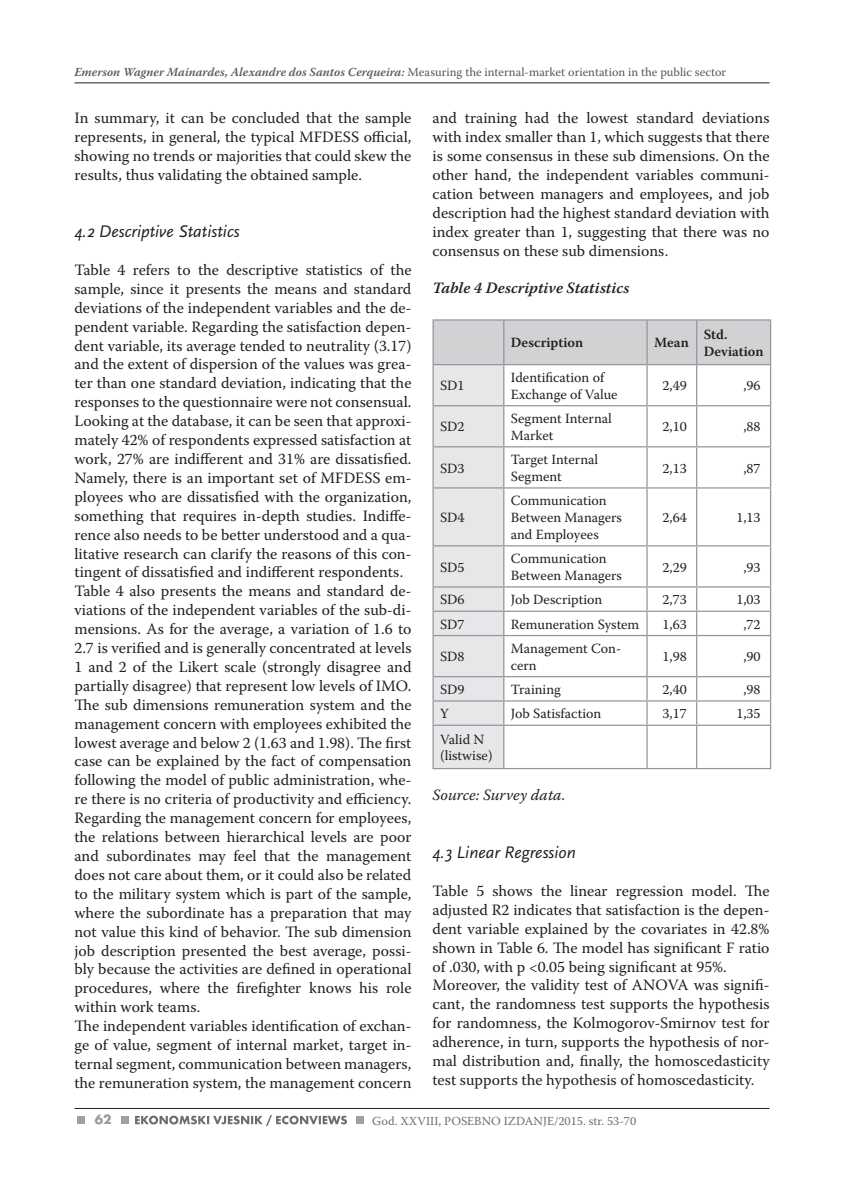
<style>
.page{position:relative;width:844px;height:1191px;background:#fff}
.page>*{position:absolute;margin:0;border:0;box-sizing:border-box;transform-origin:0 0}
.t1{font:italic 17.5px "Scala Sans Pro";color:#231f20}
.t2{font:15.75px/18.9px "Warnock Pro";color:#231f20;text-align:justify}
.t3{font:italic 600 15.75px "Warnock Pro";color:#231f20}
.t4{font:italic 15.75px "Warnock Pro";color:#231f20}
.t5{font:14px/16.8px "Warnock Pro";color:#231f20}
.t6{font:600 14px/16.8px "Warnock Pro";color:#231f20}
.t7{font:700 14px "Futura TOT";color:#97999c}
.t8{font:12.25px "Warnock Pro";color:#57585a}
.t9{font:12.25px "Warnock Pro";color:#6c6d70}
.s1{font-weight:600;font-style:italic}
</style>
<div class="page">
<hr style="left:74px;top:83px;width:695px;height:1px;background:#231f20">
<hr style="left:74px;top:1108px;width:695px;height:1px;background:#231f20">
<div style="left:121px;top:1115px;width:7px;height:8px;background:#9d9fa2"></div>
<div style="left:356px;top:1115px;width:8px;height:8px;background:#9d9fa2"></div>
<div style="left:77px;top:1115px;width:8px;height:8px;background:#9d9fa2"></div>
<svg style="left:135px;top:1115px;width:212px;height:11px"></svg>
<hr style="left:432px;top:319px;width:71px;height:1px;background:#939598">
<hr style="left:503px;top:319px;width:144px;height:1px;background:#939598">
<hr style="left:647px;top:319px;width:49px;height:1px;background:#939598">
<hr style="left:696px;top:319px;width:75px;height:1px;background:#939598">
<hr style="left:769px;top:320px;width:2px;height:44px;background:#939598">
<hr style="left:696px;top:364px;width:75px;height:1px;background:#939598">
<hr style="left:769px;top:365px;width:2px;height:40px;background:#939598">
<hr style="left:696px;top:405px;width:75px;height:1px;background:#939598">
<hr style="left:769px;top:406px;width:2px;height:40px;background:#939598">
<hr style="left:696px;top:446px;width:75px;height:1px;background:#939598">
<hr style="left:769px;top:447px;width:2px;height:40px;background:#939598">
<hr style="left:696px;top:487px;width:75px;height:1px;background:#939598">
<hr style="left:769px;top:488px;width:2px;height:57px;background:#939598">
<hr style="left:696px;top:545px;width:75px;height:1px;background:#939598">
<hr style="left:769px;top:546px;width:2px;height:40px;background:#939598">
<hr style="left:696px;top:586px;width:75px;height:1px;background:#939598">
<hr style="left:769px;top:587px;width:2px;height:23px;background:#939598">
<hr style="left:696px;top:610px;width:75px;height:2px;background:#939598">
<hr style="left:769px;top:612px;width:2px;height:23px;background:#939598">
<hr style="left:696px;top:635px;width:75px;height:1px;background:#939598">
<hr style="left:769px;top:636px;width:2px;height:40px;background:#939598">
<hr style="left:696px;top:676px;width:75px;height:1px;background:#939598">
<hr style="left:769px;top:677px;width:2px;height:23px;background:#939598">
<hr style="left:696px;top:700px;width:75px;height:1px;background:#939598">
<svg style="left:432px;top:320px;width:338px;height:448px"></svg>
<hr style="left:769px;top:701px;width:2px;height:23px;background:#939598">
<hr style="left:432px;top:724px;width:71px;height:2px;background:#939598">
<hr style="left:432px;top:726px;width:1px;height:42px;background:#939598">
<hr style="left:503px;top:724px;width:144px;height:2px;background:#939598">
<hr style="left:503px;top:726px;width:1px;height:42px;background:#939598">
<hr style="left:647px;top:724px;width:49px;height:2px;background:#939598">
<hr style="left:646px;top:726px;width:1px;height:42px;background:#939598">
<hr style="left:696px;top:724px;width:75px;height:2px;background:#939598">
<hr style="left:696px;top:726px;width:1px;height:42px;background:#939598">
<hr style="left:769px;top:726px;width:2px;height:42px;background:#939598">
<hr style="left:432px;top:768px;width:71px;height:1px;background:#939598">
<hr style="left:503px;top:768px;width:144px;height:1px;background:#939598">
<hr style="left:647px;top:768px;width:49px;height:1px;background:#939598">
<hr style="left:696px;top:768px;width:75px;height:1px;background:#939598">
<p class="t8" style="left:74px;top:64px;width:653px"><span class="s1">Emerson Wagner Mainardes, Alexandre dos Santos Cerqueira:</span> Measuring the internal-market orientation in the public sector</p>
<p class="t2" style="left:74px;top:108px;width:338px">In summary, it can be concluded that the sample represents, in general, the typical MFDESS official, showing no trends or majorities that could skew the results, thus validating the obtained sample.</p>
<p class="t1" style="left:74px;top:221px;width:167px">4.2 Descriptive Statistics</p>
<p class="t2" style="left:74px;top:260px;width:338px;text-align:left">Table 4 refers to the descriptive statistics of the sample, since it presents the means and standard deviations of the independent variables and the de&shy;pendent variable. Regarding the satisfaction depen&shy;dent variable, its average tended to neutrality (3.17) and the extent of dispersion of the values was grea&shy;ter than one standard deviation, indicating that the responses to the questionnaire were not consensual.<br>Looking at the database, it can be seen that approxi&shy;mately 42% of respondents expressed satisfaction at work, 27% are indifferent and 31% are dissatisfied.<br>Namely, there is an important set of MFDESS em&shy;ployees who are dissatisfied with the organization, something that requires in-depth studies. Indiffe&shy;rence also needs to be better understood and a qua&shy;litative research can clarify the reasons of this con&shy;tingent of dissatisfied and indifferent respondents.<br>Table 4 also presents the means and standard de&shy;viations of the independent variables of the sub-di&shy;mensions. As for the average, a variation of 1.6 to 2.7 is verified and is generally concentrated at levels 1 and 2 of the Likert scale (strongly disagree and partially disagree) that represent low levels of IMO.<br>The sub dimensions remuneration system and the management concern with employees exhibited the lowest average and below 2 (1.63 and 1.98). The first case can be explained by the fact of compensation following the model of public administration, whe&shy;re there is no criteria of productivity and efficiency.<br>Regarding the management concern for employees, the relations between hierarchical levels are poor and subordinates may feel that the management does not care about them, or it could also be related to the military system which is part of the sample, where the subordinate has a preparation that may not value this kind of behavior. The sub dimension job description presented the best average, possi&shy;bly because the activities are defined in operational procedures, where the firefighter knows his role within work teams.<br>The independent variables identification of exchan&shy;ge of value, segment of internal market, target in&shy;ternal segment, communication between managers, the remuneration system, the management concern</p>
<p class="t2" style="left:432px;top:108px;width:338px">and training had the lowest standard deviations with index smaller than 1, which suggests that there is some consensus in these sub dimensions. On the other hand, the independent variables communi&shy;cation between managers and employees, and job description had the highest standard deviation with index greater than 1, suggesting that there was no consensus on these sub dimensions.</p>
<p class="t3" style="left:432px;top:279px;width:198px">Table 4 Descriptive Statistics</p>
<p class="t6" style="left:510px;top:334px;width:74px">Description</p>
<p class="t6" style="left:654px;top:334px;width:36px">Mean</p>
<p class="t6" style="left:703px;top:326px;width:61px">Std.<br>Deviation</p>
<p class="t5" style="left:440px;top:377px;width:26px">SD1</p>
<p class="t5" style="left:510px;top:369px;width:108px">Identification of<br>Exchange of Value</p>
<p class="t5" style="left:662px;top:377px;width:26px">2,49</p>
<p class="t5" style="left:743px;top:377px;width:19px">,96</p>
<p class="t5" style="left:440px;top:418px;width:26px">SD2</p>
<p class="t5" style="left:510px;top:410px;width:102px">Segment Internal<br>Market</p>
<p class="t5" style="left:662px;top:418px;width:26px">2,10</p>
<p class="t5" style="left:743px;top:418px;width:19px">,88</p>
<p class="t5" style="left:440px;top:459px;width:26px">SD3</p>
<p class="t5" style="left:510px;top:451px;width:89px">Target Internal<br>Segment</p>
<p class="t5" style="left:662px;top:459px;width:26px">2,13</p>
<p class="t5" style="left:743px;top:459px;width:19px">,87</p>
<p class="t5" style="left:440px;top:509px;width:26px">SD4</p>
<p class="t5" style="left:510px;top:492px;width:113px">Communication<br>Between Managers and Employees</p>
<p class="t5" style="left:662px;top:509px;width:26px">2,64</p>
<p class="t5" style="left:736px;top:509px;width:26px">1,13</p>
<p class="t5" style="left:440px;top:558px;width:26px">SD5</p>
<p class="t5" style="left:510px;top:550px;width:113px">Communication<br>Between Managers</p>
<p class="t5" style="left:662px;top:558px;width:26px">2,29</p>
<p class="t5" style="left:743px;top:558px;width:19px">,93</p>
<p class="t5" style="left:440px;top:591px;width:26px">SD6</p>
<p class="t5" style="left:510px;top:591px;width:93px">Job Description</p>
<p class="t5" style="left:662px;top:591px;width:26px">2,73</p>
<p class="t5" style="left:736px;top:591px;width:26px">1,03</p>
<p class="t5" style="left:440px;top:615px;width:26px">SD7</p>
<p class="t5" style="left:510px;top:615px;width:130px">Remuneration System</p>
<p class="t5" style="left:662px;top:615px;width:26px">1,63</p>
<p class="t5" style="left:743px;top:615px;width:19px">,72</p>
<p class="t5" style="left:440px;top:648px;width:26px">SD8</p>
<p class="t5" style="left:510px;top:639px;width:112px">Management Con&shy;cern</p>
<p class="t5" style="left:662px;top:648px;width:26px">1,98</p>
<p class="t5" style="left:743px;top:648px;width:19px">,90</p>
<p class="t5" style="left:440px;top:680px;width:26px">SD9</p>
<p class="t5" style="left:510px;top:680px;width:52px">Training</p>
<p class="t5" style="left:662px;top:680px;width:26px">2,40</p>
<p class="t5" style="left:743px;top:680px;width:19px">,98</p>
<p class="t5" style="left:440px;top:705px;width:10px">Y</p>
<p class="t5" style="left:510px;top:705px;width:92px">Job Satisfaction</p>
<p class="t5" style="left:662px;top:705px;width:26px">3,17</p>
<p class="t5" style="left:736px;top:705px;width:26px">1,35</p>
<p class="t5" style="left:440px;top:730px;width:54px">Valid N (listwise)</p>
<p class="t4" style="left:432px;top:785px;width:134px">Source: Survey data.</p>
<p class="t1" style="left:432px;top:841px;width:145px">4.3 Linear Regression</p>
<p class="t2" style="left:432px;top:881px;width:338px;text-align:left">Table 5 shows the linear regression model. The adjusted R2 indicates that satisfaction is the depen&shy;dent variable explained by the covariates in 42.8% shown in Table 6. The model has significant F ratio of .030, with p &lt;0.05 being significant at 95%.<br>Moreover, the validity test of ANOVA was signifi&shy;cant, the randomness test supports the hypothesis for randomness, the Kolmogorov-Smirnov test for adherence, in turn, supports the hypothesis of nor&shy;mal distribution and, finally, the homoscedasticity test supports the hypothesis of homoscedasticity.</p>
<p class="t7" style="left:95px;top:1111px;width:18px">62</p>
<p class="t9" style="left:372px;top:1113px;width:265px">God. XXVIII, POSEBNO IZDANJE/2015. str. 53-70</p>
</div>
